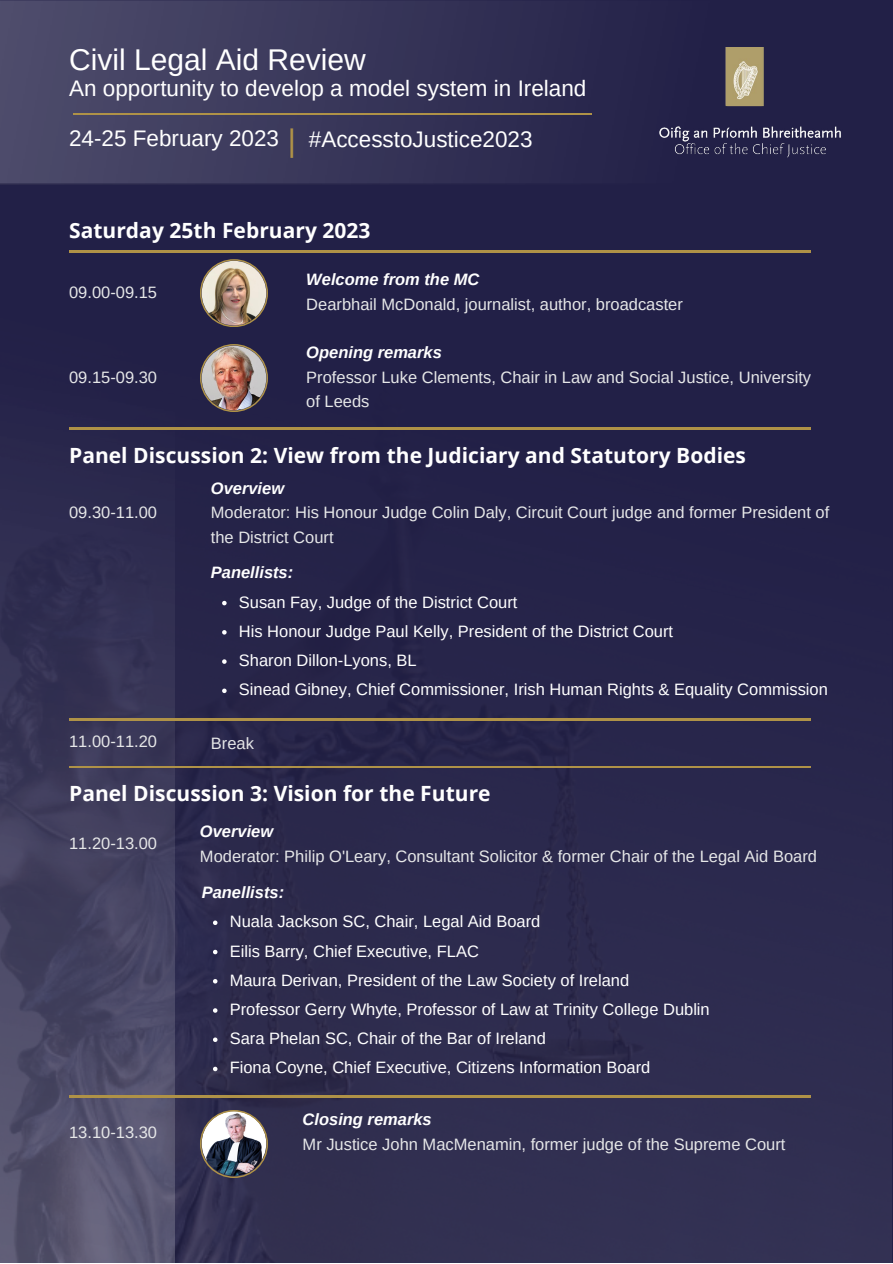
<style>
.page{position:relative;width:893px;height:1264px;background:#fff}
.page>*{position:absolute;margin:0;border:0;box-sizing:border-box;transform-origin:0 0}
.t1{font:30px "Arimo";color:#fff}
.t2{font:22.5px "Arimo";color:#fff}
.t3{font:700 21px "Open Sans";color:#fff}
.t4{font:16.5px/29.2px "Arimo";color:#fff}
.t5{font:16.5px/24.8px "Arimo";color:#e6e7e8}
.t6{font:italic 700 16.5px "Arimo";color:#fff}
.s1{font-size:31.35px;color:#af9247}
</style>
<div class="page">
<div style="left:0;top:0;width:892px;height:1262px;background:#222047"></div>
<img style="left:174px;top:286px;width:717px;height:976px">
<img style="left:0;top:427px;width:174px;height:835px">
<img style="left:0;top:0;width:592px;height:184px">
<img style="left:659px;top:48px;width:182px;height:110px">
<hr style="left:74px;top:114px;width:77px;height:1px;background:#af9247">
<hr style="left:151px;top:114px;width:107px;height:1px;background:#af9247">
<hr style="left:258px;top:114px;width:333px;height:1px;background:#af9247">
<hr style="left:301px;top:251px;width:509px;height:1px;background:#af9247">
<hr style="left:70px;top:251px;width:110px;height:1px;background:#af9247">
<hr style="left:180px;top:251px;width:121px;height:1px;background:#af9247">
<svg style="left:200px;top:259px;width:67px;height:67px"></svg>
<img style="left:202px;top:261px;width:64px;height:64px;border-radius:50%">
<svg style="left:200px;top:344px;width:67px;height:67px"></svg>
<img style="left:202px;top:346px;width:64px;height:64px;border-radius:50%">
<hr style="left:301px;top:427px;width:509px;height:2px;background:#af9247">
<hr style="left:70px;top:427px;width:110px;height:2px;background:#af9247">
<hr style="left:180px;top:427px;width:121px;height:2px;background:#af9247">
<hr style="left:301px;top:718px;width:509px;height:2px;background:#af9247">
<hr style="left:70px;top:718px;width:110px;height:2px;background:#af9247">
<hr style="left:180px;top:718px;width:121px;height:2px;background:#af9247">
<hr style="left:301px;top:766px;width:509px;height:1px;background:#af9247">
<hr style="left:70px;top:766px;width:110px;height:1px;background:#af9247">
<hr style="left:180px;top:766px;width:121px;height:1px;background:#af9247">
<hr style="left:301px;top:1095px;width:509px;height:2px;background:#af9247">
<hr style="left:70px;top:1095px;width:110px;height:2px;background:#af9247">
<hr style="left:180px;top:1095px;width:121px;height:2px;background:#af9247">
<img style="left:200px;top:1109px;width:67px;height:68px">
<svg style="left:222px;top:601px;width:4px;height:4px"></svg>
<svg style="left:222px;top:630px;width:4px;height:4px"></svg>
<svg style="left:222px;top:659px;width:4px;height:5px"></svg>
<svg style="left:222px;top:688px;width:4px;height:5px"></svg>
<svg style="left:213px;top:920px;width:4px;height:5px"></svg>
<svg style="left:213px;top:949px;width:4px;height:5px"></svg>
<svg style="left:213px;top:979px;width:4px;height:4px"></svg>
<svg style="left:213px;top:1008px;width:4px;height:4px"></svg>
<svg style="left:213px;top:1037px;width:4px;height:4px"></svg>
<svg style="left:213px;top:1066px;width:4px;height:5px"></svg>
<h1 class="t1" style="left:69px;top:43px;width:298px">Civil Legal Aid Review</h1>
<h2 class="t2" style="left:69px;top:76px;width:518px">An opportunity to develop a model system in Ireland</h2>
<h2 class="t2" style="left:69px;top:127px;width:465px">24-25 February 2023 <span class="s1">|</span> #AccesstoJustice2023</h2>
<p class="t3" style="left:69px;top:215px;width:303px">Saturday 25th February 2023</p>
<p class="t5" style="left:69px;top:279px;width:89px">09.00-09.15</p>
<p class="t5" style="left:69px;top:364px;width:89px">09.15-09.30</p>
<p class="t6" style="left:306px;top:270px;width:174px">Welcome from the MC</p>
<p class="t5" style="left:306px;top:292px;width:378px">Dearbhail McDonald, journalist, author, broadcaster</p>
<p class="t6" style="left:306px;top:343px;width:137px">Opening remarks</p>
<p class="t5" style="left:306px;top:364px;width:506px">Professor Luke Clements, Chair in Law and Social Justice, University of Leeds</p>
<p class="t3" style="left:69px;top:441px;width:678px">Panel Discussion 2: View from the Judiciary and Statutory Bodies</p>
<p class="t5" style="left:69px;top:500px;width:89px">09.30-11.00</p>
<p class="t6" style="left:211px;top:478px;width:75px">Overview</p>
<p class="t5" style="left:211px;top:500px;width:620px">Moderator: His Honour Judge Colin Daly, Circuit Court judge and former President of the District Court</p>
<p class="t6" style="left:211px;top:563px;width:84px">Panellists:</p>
<p class="t4" style="left:239px;top:587px;width:590px">Susan Fay, Judge of the District Court<br>His Honour Judge Paul Kelly, President of the District Court<br>Sharon Dillon-Lyons, BL<br>Sinead Gibney, Chief Commissioner, Irish Human Rights &amp; Equality Commission</p>
<p class="t5" style="left:69px;top:729px;width:89px">11.00-11.20</p>
<p class="t5" style="left:211px;top:730px;width:45px">Break</p>
<p class="t3" style="left:69px;top:778px;width:423px">Panel Discussion 3: Vision for the Future</p>
<p class="t6" style="left:200px;top:822px;width:75px">Overview</p>
<p class="t5" style="left:200px;top:843px;width:618px">Moderator: Philip O'Leary, Consultant Solicitor &amp; former Chair of the Legal Aid Board</p>
<p class="t5" style="left:69px;top:831px;width:89px">11.20-13.00</p>
<p class="t6" style="left:202px;top:883px;width:84px">Panellists:</p>
<p class="t5" style="left:69px;top:1119px;width:89px">13.10-13.30</p>
<p class="t4" style="left:230px;top:906px;width:481px">Nuala Jackson SC, Chair, Legal Aid Board<br>Eilis Barry, Chief Executive, FLAC<br>Maura Derivan, President of the Law Society of Ireland<br>Professor Gerry Whyte, Professor of Law at Trinity College Dublin Sara Phelan SC, Chair of the Bar of Ireland<br>Fiona Coyne, Chief Executive, Citizens Information Board</p>
<p class="t6" style="left:302px;top:1110px;width:131px">Closing remarks</p>
<p class="t5" style="left:302px;top:1131px;width:484px">Mr Justice John MacMenamin, former judge of the Supreme Court</p>
</div>
